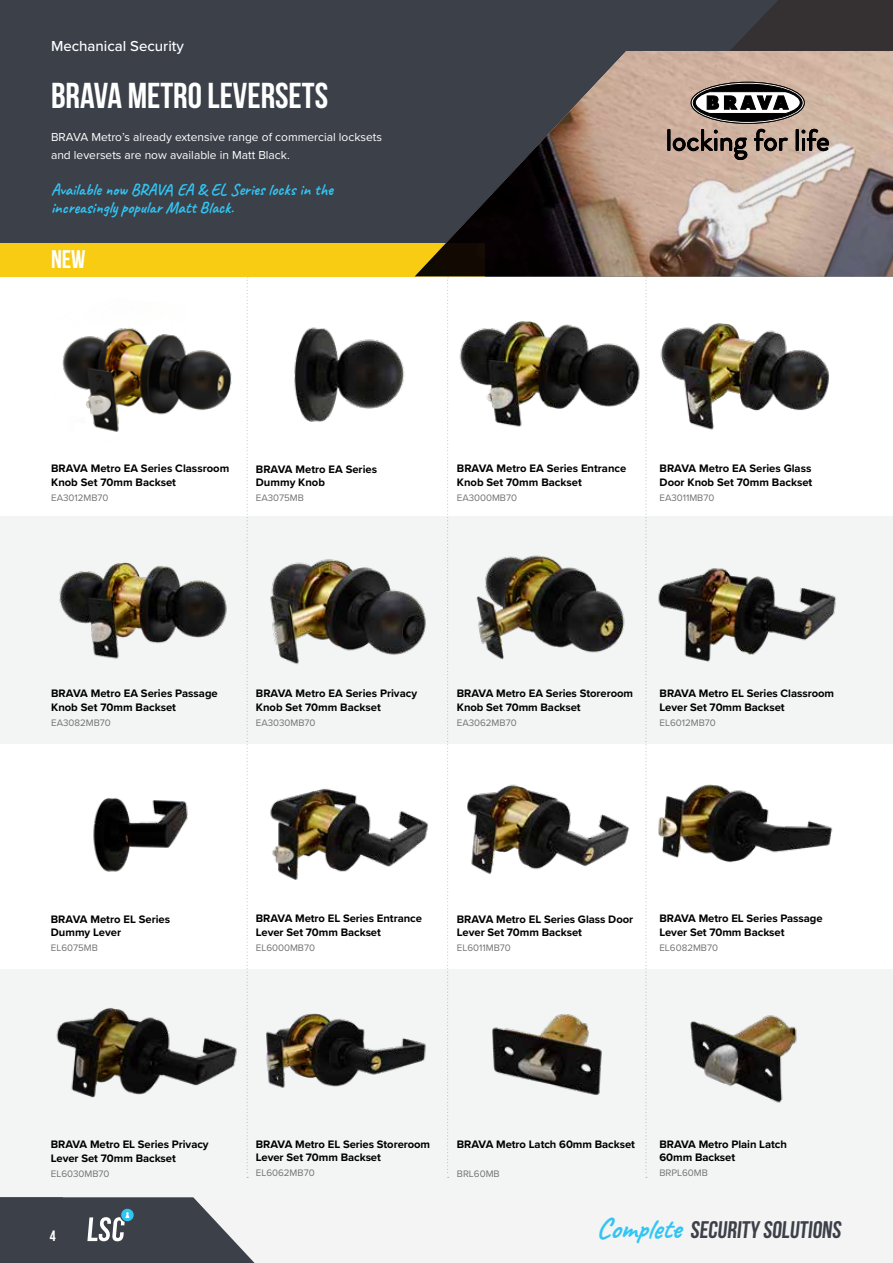
<style>
.page{position:relative;width:893px;height:1263px;background:#fff}
.page>*{position:absolute;margin:0;border:0;box-sizing:border-box;transform-origin:0 0}
.t1{font:700 36px "Bebas Neue";color:#fff}
.t2{font:700 28.5px "Caveat";color:#32c5f4}
.t3{font:700 25.5px "Bebas Neue";color:#fff}
.t4{font:700 24px "Bebas Neue";color:#3b4049}
.t5{font:700 16.5px/18px "Caveat";color:#32c5f4}
.t6{font:500 15px "Proxima Nova";color:#fff}
.t7{font:700 15px "Bebas Neue";color:#fff}
.t8{font:12px/18px "Proxima Nova";color:#fff}
.t9{font:700 11.25px/13.5px "Proxima Nova";letter-spacing:-.005em;color:#000}
.t10{font:9.75px "Proxima Nova";color:#727272}
</style>
<div class="page">
<div style="left:63px;top:1197px;width:830px;height:66px;background:#f4f4f4"></div>
<svg style="left:0;top:1197px;width:255px;height:66px"></svg>
<svg style="left:247px;top:277px;width:1px;height:692px"></svg>
<svg style="left:447px;top:277px;width:2px;height:692px"></svg>
<svg style="left:645px;top:277px;width:2px;height:692px"></svg>
<div style="left:0;top:0;width:893px;height:277px;background:#3b4049"></div>
<svg style="left:730px;top:0;width:163px;height:51px;fill:#353132"></svg>
<div style="left:0;top:243px;width:485px;height:33px;background:#f8cc13"></div>
<img style="left:415px;top:51px;width:478px;height:226px">
<div style="left:0;top:969px;width:893px;height:228px;background:#f3f4f4"></div>
<div style="left:0;top:516px;width:893px;height:227px;background:#f3f4f4"></div>
<img style="left:62px;top:328px;width:170px;height:104px">
<img style="left:294px;top:327px;width:111px;height:95px">
<img style="left:459px;top:321px;width:181px;height:106px">
<img style="left:660px;top:323px;width:170px;height:107px">
<img style="left:59px;top:562px;width:168px;height:97px">
<img style="left:270px;top:559px;width:156px;height:105px">
<img style="left:476px;top:555px;width:149px;height:105px">
<img style="left:658px;top:568px;width:178px;height:94px">
<img style="left:93px;top:798px;width:95px;height:74px">
<img style="left:270px;top:788px;width:159px;height:92px">
<img style="left:467px;top:784px;width:163px;height:90px">
<img style="left:658px;top:784px;width:175px;height:79px">
<img style="left:56px;top:1008px;width:181px;height:90px">
<img style="left:266px;top:1013px;width:160px;height:75px">
<img style="left:492px;top:1014px;width:110px;height:81px">
<img style="left:690px;top:1015px;width:107px;height:88px">
<svg style="left:691px;top:82px;width:113px;height:41px"></svg>
<div style="left:691px;top:82px;width:113px;height:42px;border:1px solid #000;border-radius:50%"></div>
<div style="left:693px;top:84px;width:109px;height:37px;background:#000;border-radius:50%"></div>
<div style="left:693px;top:84px;width:109px;height:38px;border:1px solid #000;border-radius:50%"></div>
<svg style="left:695px;top:91px;width:105px;height:23px"></svg>
<div style="left:668px;top:129px;width:2px;height:21px;border:1px solid #000"></div>
<svg style="left:673px;top:129px;width:74px;height:31px"></svg>
<svg style="left:754px;top:129px;width:33px;height:22px"></svg>
<div style="left:796px;top:129px;width:2px;height:21px;border:1px solid #000"></div>
<svg style="left:802px;top:129px;width:27px;height:22px"></svg>
<h3 class="t6" style="left:51px;top:35px;width:134px">Mechanical Security</h3>
<h1 class="t1" style="left:51px;top:76px;width:279px">BRAVA METRO LEVERSETS</h1>
<p class="t8" style="left:51px;top:127px;width:332px">BRAVA Metro’s already extensive range of commercial locksets and leversets are now available in Matt Black.</p>
<h3 class="t5" style="left:51px;top:181px;width:283px">Available now BRAVA EA &amp; EL Series locks in the increasingly popular Matt Black.</h3>
<h3 class="t3" style="left:51px;top:245px;width:36px">NEW</h3>
<p class="t9" style="left:51px;top:461px;width:180px">BRAVA Metro EA Series Classroom<br>Knob Set 70mm Backset</p>
<p class="t10" style="left:51px;top:490px;width:59px">EA3012MB70</p>
<p class="t9" style="left:256px;top:462px;width:123px">BRAVA Metro EA Series<br>Dummy Knob</p>
<p class="t10" style="left:256px;top:490px;width:50px">EA3075MB</p>
<p class="t9" style="left:457px;top:461px;width:171px">BRAVA Metro EA Series Entrance<br>Knob Set 70mm Backset</p>
<p class="t10" style="left:457px;top:490px;width:62px">EA3000MB70</p>
<p class="t9" style="left:660px;top:461px;width:154px">BRAVA Metro EA Series Glass<br>Door Knob Set 70mm Backset</p>
<p class="t10" style="left:660px;top:490px;width:56px">EA3011MB70</p>
<p class="t9" style="left:51px;top:686px;width:168px">BRAVA Metro EA Series Passage<br>Knob Set 70mm Backset</p>
<p class="t10" style="left:51px;top:715px;width:61px">EA3082MB70</p>
<p class="t9" style="left:256px;top:687px;width:163px">BRAVA Metro EA Series Privacy<br>Knob Set 70mm Backset</p>
<p class="t10" style="left:256px;top:715px;width:61px">EA3030MB70</p>
<p class="t9" style="left:457px;top:686px;width:178px">BRAVA Metro EA Series Storeroom<br>Knob Set 70mm Backset</p>
<p class="t10" style="left:457px;top:715px;width:61px">EA3062MB70</p>
<p class="t9" style="left:660px;top:686px;width:176px">BRAVA Metro EL Series Classroom<br>Lever Set 70mm Backset</p>
<p class="t10" style="left:660px;top:715px;width:58px">EL6012MB70</p>
<p class="t9" style="left:51px;top:912px;width:121px">BRAVA Metro EL Series<br>Dummy Lever</p>
<p class="t10" style="left:51px;top:941px;width:49px">EL6075MB</p>
<p class="t9" style="left:256px;top:912px;width:168px">BRAVA Metro EL Series Entrance<br>Lever Set 70mm Backset</p>
<p class="t10" style="left:256px;top:940px;width:61px">EL6000MB70</p>
<p class="t9" style="left:457px;top:912px;width:178px">BRAVA Metro EL Series Glass Door<br>Lever Set 70mm Backset</p>
<p class="t10" style="left:457px;top:941px;width:55px">EL6011MB70</p>
<p class="t9" style="left:659px;top:912px;width:165px">BRAVA Metro EL Series Passage<br>Lever Set 70mm Backset</p>
<p class="t10" style="left:659px;top:940px;width:60px">EL6082MB70</p>
<p class="t9" style="left:51px;top:1137px;width:159px">BRAVA Metro EL Series Privacy<br>Lever Set 70mm Backset</p>
<p class="t10" style="left:51px;top:1166px;width:60px">EL6030MB70</p>
<h3 class="t7" style="left:50px;top:1228px;width:7px">4</h3>
<p class="t9" style="left:256px;top:1137px;width:176px">BRAVA Metro EL Series Storeroom<br>Lever Set 70mm Backset</p>
<p class="t10" style="left:256px;top:1166px;width:60px">EL6062MB70</p>
<p class="t9" style="left:457px;top:1137px;width:180px">BRAVA Metro Latch 60mm Backset</p>
<p class="t10" style="left:457px;top:1166px;width:44px">BRL60MB</p>
<p class="t9" style="left:659px;top:1137px;width:129px">BRAVA Metro Plain Latch<br>60mm Backset</p>
<p class="t10" style="left:659px;top:1166px;width:50px">BRPL60MB</p>
<h2 class="t2" style="left:596px;top:1211px;width:86px">Complete</h2>
<h3 class="t4" style="left:690px;top:1217px;width:155px">SECURITY SOLUTIONS</h3>
</div>
